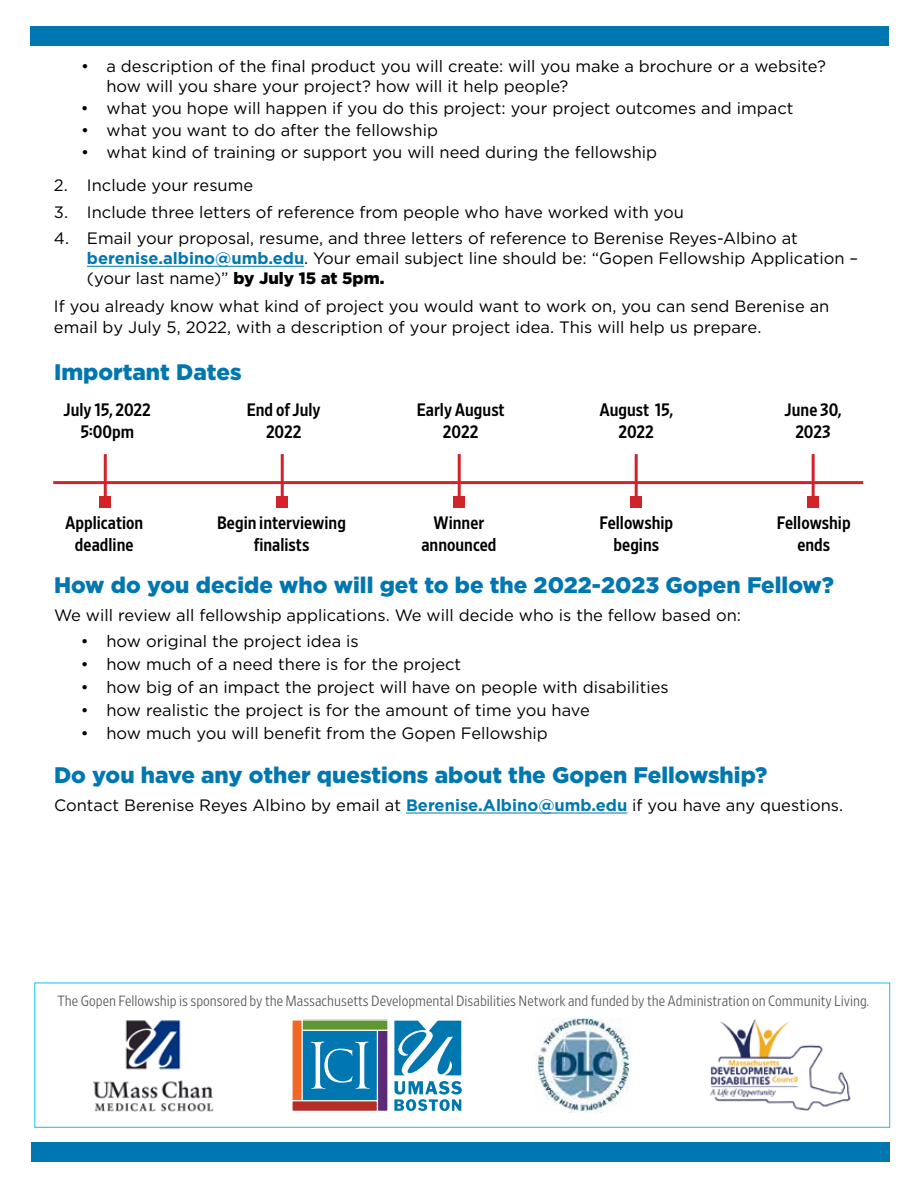
<style>
.page{position:relative;width:918px;height:1188px;background:#fff}
.page>*{position:absolute;margin:0;border:0;box-sizing:border-box;transform-origin:0 0}
.t1{font:900 22.5px "Gotham HTF";color:#0077b0}
.t2{font:18px/21.6px "Retina Narrow Med";color:#000;text-align:center}
.t3{font:16.5px/19.8px "Gotham HTF";color:#000}
.t4{font:300 14.85px "Retina Narrow";color:#5a5b5d}
.s1{font-weight:700;color:#0077b0}
.s2{font-weight:900}
</style>
<div class="page">
<hr style="left:87px;top:266px;width:217px;height:1px;background:#0077b0">
<hr style="left:406px;top:813px;width:221px;height:1px;background:#0077b0">
<hr style="left:53px;top:481px;width:810px;height:3px;background:#d2232a">
<hr style="left:104px;top:454px;width:3px;height:48px;background:#d2232a">
<div style="left:99px;top:496px;width:12px;height:12px;background:#d2232a"></div>
<hr style="left:281px;top:454px;width:3px;height:48px;background:#d2232a">
<div style="left:276px;top:496px;width:12px;height:12px;background:#d2232a"></div>
<hr style="left:812px;top:454px;width:3px;height:48px;background:#d2232a">
<div style="left:807px;top:496px;width:12px;height:12px;background:#d2232a"></div>
<hr style="left:635px;top:454px;width:3px;height:48px;background:#d2232a">
<div style="left:630px;top:496px;width:12px;height:12px;background:#d2232a"></div>
<hr style="left:458px;top:454px;width:3px;height:48px;background:#d2232a">
<div style="left:453px;top:496px;width:12px;height:12px;background:#d2232a"></div>
<div style="left:30px;top:26px;width:859px;height:20px;background:#0077b0"></div>
<div style="left:32px;top:1142px;width:858px;height:20px;background:#0077b0"></div>
<div style="left:35px;top:983px;width:855px;height:145px;background:#fff;border:1px solid #1bbcef"></div>
<svg style="left:292px;top:1019px;width:170px;height:92px"></svg>
<img style="left:93px;top:1020px;width:121px;height:92px">
<img style="left:535px;top:1019px;width:95px;height:93px">
<img style="left:710px;top:1019px;width:141px;height:92px">
<p class="t3" style="left:106px;top:56px;width:721px;text-indent:-25px">• a description of the final product you will create: will you make a brochure or a website? how will you share your project? how will it help people?</p>
<p class="t3" style="left:81px;top:98px;width:714px">• what you hope will happen if you do this project: your project outcomes and impact</p>
<p class="t3" style="left:81px;top:120px;width:358px">• what you want to do after the fellowship</p>
<p class="t3" style="left:81px;top:142px;width:578px">• what kind of training or support you will need during the fellowship</p>
<p class="t3" style="left:54px;top:175px;width:201px">2. Include your resume</p>
<p class="t3" style="left:54px;top:202px;width:632px">3. Include three letters of reference from people who have worked with you</p>
<p class="t3" style="left:87px;top:228px;width:773px;text-indent:-33px">4. Email your proposal, resume, and three letters of reference to Berenise Reyes-Albino at <span class="s1">berenise.albino@umb.edu</span>. Your email subject line should be: “Gopen Fellowship Application – (your last name)” <span class="s2">by July 15 at 5pm.</span></p>
<p class="t3" style="left:54px;top:295px;width:777px;line-height:21px">If you already know what kind of project you would want to work on, you can send Berenise an email by July 5, 2022, with a description of your project idea. This will help us prepare.</p>
<h1 class="t1" style="left:54px;top:359px;width:189px">Important Dates</h1>
<p class="t2" style="left:64px;top:399px;width:89px">July 15, 2022<br>5:00pm</p>
<p class="t2" style="left:247px;top:399px;width:75px">End of July<br>2022</p>
<p class="t2" style="left:417px;top:399px;width:89px">Early August<br>2022</p>
<p class="t2" style="left:599px;top:399px;width:75px">August 15,<br>2022</p>
<p class="t2" style="left:785px;top:399px;width:58px">June 30,<br>2023</p>
<p class="t2" style="left:65px;top:511px;width:80px">Application deadline</p>
<p class="t2" style="left:217px;top:511px;width:130px">Begin interviewing finalists</p>
<p class="t2" style="left:421px;top:511px;width:77px">Winner announced</p>
<p class="t2" style="left:600px;top:511px;width:75px">Fellowship begins</p>
<p class="t2" style="left:777px;top:511px;width:75px">Fellowship ends</p>
<h1 class="t1" style="left:54px;top:572px;width:781px">How do you decide who will get to be the 2022-2023 Gopen Fellow?</h1>
<p class="t3" style="left:54px;top:605px;width:689px">We will review all fellowship applications. We will decide who is the fellow based on:</p>
<p class="t3" style="left:81px;top:631px;width:279px">• how original the project idea is</p>
<p class="t3" style="left:81px;top:654px;width:382px">• how much of a need there is for the project</p>
<p class="t3" style="left:81px;top:677px;width:589px">• how big of an impact the project will have on people with disabilities</p>
<p class="t3" style="left:81px;top:700px;width:510px">• how realistic the project is for the amount of time you have</p>
<p class="t3" style="left:81px;top:723px;width:468px">• how much you will benefit from the Gopen Fellowship</p>
<h1 class="t1" style="left:54px;top:762px;width:715px">Do you have any other questions about the Gopen Fellowship?</h1>
<p class="t3" style="left:54px;top:795px;width:791px">Contact Berenise Reyes Albino by email at <span class="s1">Berenise.Albino@umb.edu</span> if you have any questions.</p>
<p class="t4" style="left:58px;top:991px;width:813px">The Gopen Fellowship is sponsored by the Massachusetts Developmental Disabilities Network and funded by the Administration on Community Living.</p>
</div>
